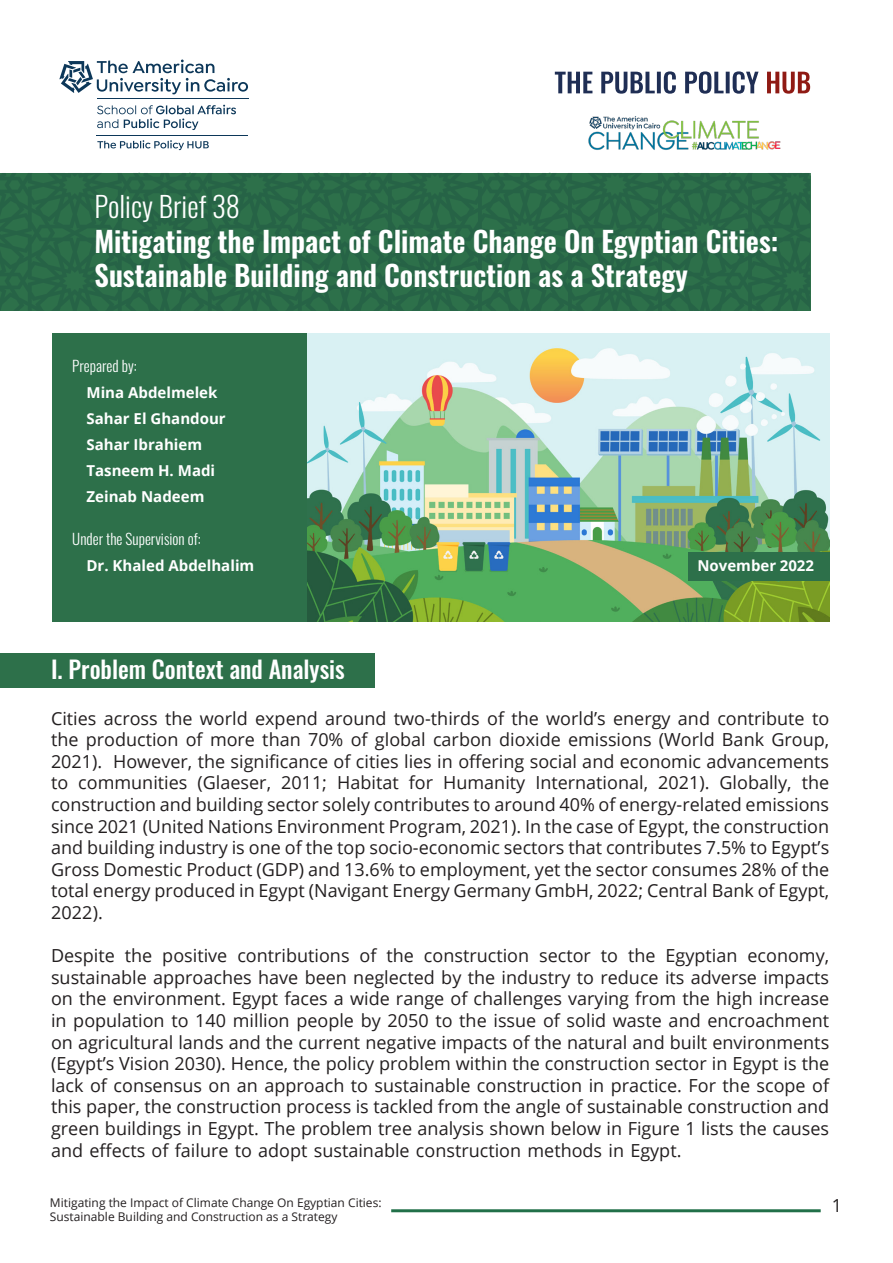
<style>
.page{position:relative;width:893px;height:1263px;background:#fff}
.page>*{position:absolute;margin:0;border:0;box-sizing:border-box;transform-origin:0 0}
.t1{font:600 28.5px/34.2px "Oswald";color:#fff}
.t2{font:300 28.5px "Oswald";color:#fff}
.t3{font:500 24px "Oswald";color:#fff}
.Paragraph_1{font:18px/21.6px "Open Sans";color:#231f20;text-align:justify}
.t4{font:700 15px "Open Sans";color:#fff}
.t5{font:300 15px "Oswald";color:#fff}
.t6{font:12px/14.4px "Open Sans";color:#231f20}
</style>
<div class="page">
<img style="left:307px;top:333px;width:522px;height:289px">
<div style="left:0;top:173px;width:810px;height:138px;background:#2a6a48"></div>
<div style="left:263px;top:265px;width:274px;height:46px;background:#296848"></div>
<hr style="left:2px;top:173px;width:808px;height:2px;background:#296948">
<div style="left:688px;top:552px;width:141px;height:28px;background:#2d704a"></div>
<div style="left:52px;top:333px;width:255px;height:289px;background:#2d704a"></div>
<div style="left:0;top:654px;width:374px;height:34px;background:#2d704a"></div>
<svg style="left:555px;top:71px;width:203px;height:23px"></svg>
<svg style="left:767px;top:72px;width:43px;height:22px"></svg>
<svg style="left:97px;top:140px;width:112px;height:10px"></svg>
<svg style="left:59px;top:60px;width:189px;height:34px"></svg>
<hr style="left:97px;top:99px;width:151px;height:1px;background:#0c3759">
<hr style="left:96px;top:135px;width:152px;height:1px;background:#0c3759">
<svg style="left:97px;top:105px;width:139px;height:25px"></svg>
<img style="left:588px;top:116px;width:193px;height:34px">
<hr style="left:391px;top:1209px;width:430px;height:3px;background:#217049">
<p class="t2" style="left:95px;top:181px;width:147px">Policy Brief 38</p>
<p class="t1" style="left:95px;top:221px;width:685px">Mitigating the Impact of Climate Change On Egyptian Cities:<br>Sustainable Building and Construction as a Strategy</p>
<p class="t5" style="left:72px;top:352px;width:66px">Prepared by:</p>
<p class="t4" style="left:86px;top:382px;width:133px">Mina Abdelmelek</p>
<p class="t4" style="left:86px;top:408px;width:141px">Sahar El Ghandour</p>
<p class="t4" style="left:86px;top:434px;width:117px">Sahar Ibrahiem</p>
<p class="t4" style="left:86px;top:460px;width:130px">Tasneem H. Madi</p>
<p class="t4" style="left:86px;top:486px;width:119px">Zeinab Nadeem</p>
<p class="t5" style="left:72px;top:526px;width:130px">Under the Supervision of:</p>
<p class="t4" style="left:86px;top:555px;width:169px">Dr. Khaled Abdelhalim</p>
<p class="t4" style="left:697px;top:555px;width:118px">November 2022</p>
<h1 class="t3" style="left:51px;top:657px;width:295px">I. Problem Context and Analysis</h1>
<p class="Paragraph_1" style="left:51px;top:707px;width:780px">Cities across the world expend around two-thirds of the world’s energy and contribute to the production of more than 70% of global carbon dioxide emissions (World Bank Group, 2021). However, the significance of cities lies in offering social and economic advancements to communities (Glaeser, 2011; Habitat for Humanity International, 2021). Globally, the construction and building sector solely contributes to around 40% of energy-related emissions since 2021 (United Nations Environment Program, 2021). In the case of Egypt, the construction and building industry is one of the top socio-economic sectors that contributes 7.5% to Egypt’s Gross Domestic Product (GDP) and 13.6% to employment, yet the sector consumes 28% of the total energy produced in Egypt (Navigant Energy Germany GmbH, 2022; Central Bank of Egypt, 2022).</p>
<p class="Paragraph_1" style="left:51px;top:944px;width:780px">Despite the positive contributions of the construction sector to the Egyptian economy, sustainable approaches have been neglected by the industry to reduce its adverse impacts on the environment. Egypt faces a wide range of challenges varying from the high increase in population to 140 million people by 2050 to the issue of solid waste and encroachment on agricultural lands and the current negative impacts of the natural and built environments (Egypt’s Vision 2030). Hence, the policy problem within the construction sector in Egypt is the lack of consensus on an approach to sustainable construction in practice. For the scope of this paper, the construction process is tackled from the angle of sustainable construction and green buildings in Egypt. The problem tree analysis shown below in Figure 1 lists the causes and effects of failure to adopt sustainable construction methods in Egypt.</p>
<p class="t6" style="left:50px;top:1195px;width:333px">Mitigating the Impact of Climate Change On Egyptian Cities:<br>Sustainable Building and Construction as a Strategy</p>
<p class="Paragraph_1" style="left:832px;top:1194px;width:12px">1</p>
</div>
